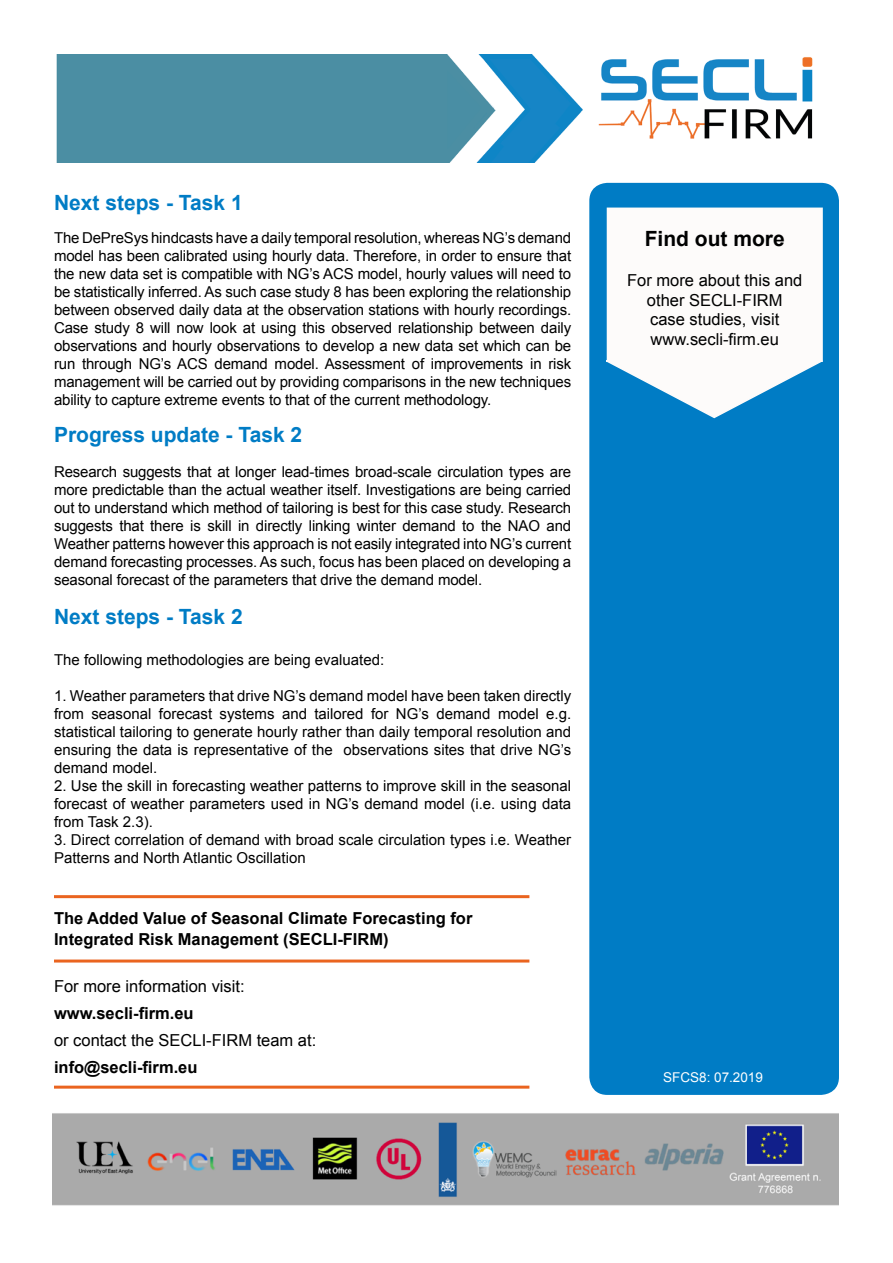
<style>
.page{position:relative;width:893px;height:1263px;background:#fff}
.page>*{position:absolute;margin:0;border:0;box-sizing:border-box;transform-origin:0 0}
.t1{font:700 21px "Arial";color:#007cc5}
.t2{font:700 21px "Arial";color:#000}
.t3{font:16.5px/19.8px "Arial";color:#000;text-align:center}
.t4{font:700 16.5px/21px "Arial";color:#000}
.t5{font:15px/18px "Arial";color:#000;text-align:justify}
.t6{font:13.5px "Arial";color:#fff}
</style>
<div class="page">
<img style="left:56px;top:54px;width:757px;height:109px">
<div style="left:589px;top:183px;width:250px;height:912px;background:#007cc5;border-radius:18px"></div>
<div style="left:607px;top:208px;width:215px;height:153px;background:#fdfbfa"></div>
<svg style="left:606px;top:359px;width:217px;height:60px"></svg>
<hr style="left:54px;top:895px;width:475px;height:3px;background:#ea641f">
<hr style="left:54px;top:959px;width:475px;height:3px;background:#ea641f">
<hr style="left:54px;top:1086px;width:475px;height:3px;background:#ea641f">
<img style="left:52px;top:1113px;width:787px;height:93px">
<h1 class="t1" style="left:54px;top:188px;width:190px">Next steps - Task 1</h1>
<p class="t5" style="left:54px;top:228px;width:519px">The DePreSys hindcasts have a daily temporal resolution, whereas NG’s demand model has been calibrated using hourly data. Therefore, in order to ensure that the new data set is compatible with NG’s ACS model, hourly values will need to be statistically inferred. As such case study 8 has been exploring the relationship between observed daily data at the observation stations with hourly recordings.<br>Case study 8 will now look at using this observed relationship between daily observations and hourly observations to develop a new data set which can be run through NG’s ACS demand model. Assessment of improvements in risk management will be carried out by providing comparisons in the new techniques ability to capture extreme events to that of the current methodology.</p>
<h1 class="t1" style="left:54px;top:420px;width:250px">Progress update - Task 2</h1>
<p class="t5" style="left:54px;top:463px;width:519px">Research suggests that at longer lead-times broad-scale circulation types are more predictable than the actual weather itself. Investigations are being carried out to understand which method of tailoring is best for this case study. Research suggests that there is skill in directly linking winter demand to the NAO and Weather patterns however this approach is not easily integrated into NG’s current demand forecasting processes. As such, focus has been placed on developing a seasonal forecast of the parameters that drive the demand model.</p>
<h1 class="t1" style="left:54px;top:603px;width:190px">Next steps - Task 2</h1>
<p class="t5" style="left:54px;top:651px;width:332px">The following methodologies are being evaluated:</p>
<p class="t5" style="left:54px;top:687px;width:519px">1. Weather parameters that drive NG’s demand model have been taken directly from seasonal forecast systems and tailored for NG’s demand model e.g. statistical tailoring to generate hourly rather than daily temporal resolution and ensuring the data is representative of the observations sites that drive NG’s demand model.</p>
<p class="t5" style="left:54px;top:777px;width:519px">2. Use the skill in forecasting weather patterns to improve skill in the seasonal forecast of weather parameters used in NG’s demand model (i.e. using data from Task 2.3).</p>
<p class="t5" style="left:54px;top:831px;width:519px">3. Direct correlation of demand with broad scale circulation types i.e. Weather<br>Patterns and North Atlantic Oscillation</p>
<p class="t4" style="left:54px;top:908px;width:420px">The Added Value of Seasonal Climate Forecasting for<br>Integrated Risk Management (SECLI-FIRM)</p>
<p class="t3" style="left:54px;top:977px;width:192px">For more information visit:</p>
<p class="t4" style="left:54px;top:1004px;width:141px">www.secli-firm.eu</p>
<p class="t3" style="left:54px;top:1031px;width:264px">or contact the SECLI-FIRM team at:</p>
<p class="t4" style="left:54px;top:1058px;width:145px">info@secli-firm.eu</p>
<h1 class="t2" style="left:645px;top:225px;width:142px">Find out more</h1>
<p class="t3" style="left:627px;top:270px;width:177px">For more about this and other SECLI-FIRM<br>case studies, visit www.secli-firm.eu</p>
<p class="t6" style="left:663px;top:1069px;width:101px">SFCS8: 07.2019</p>
</div>
